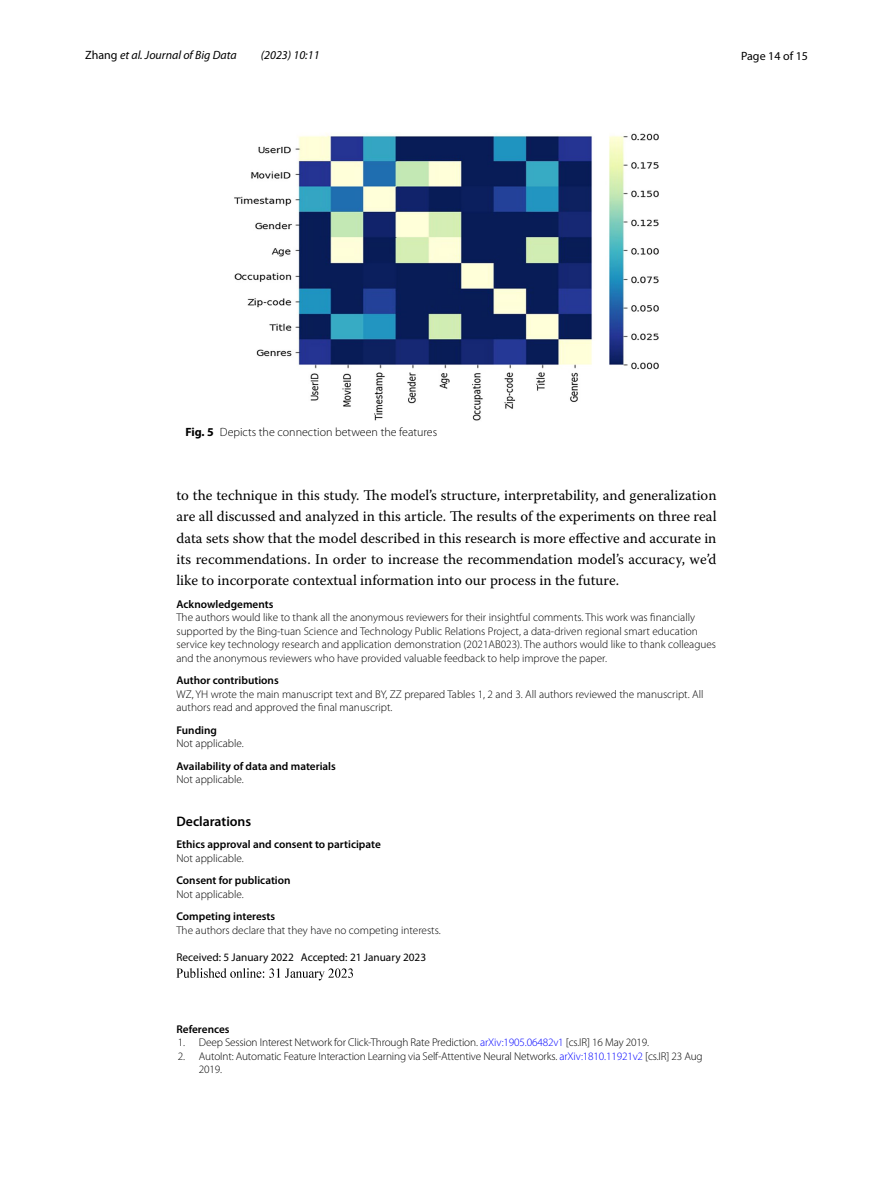
<style>
.page{position:relative;width:893px;height:1187px;background:#fff}
.page>*{position:absolute;margin:0;border:0;box-sizing:border-box;transform-origin:0 0}
.t1{font:14.7px/21.3px "Warnock Pro";color:#000;text-align:justify}
.t2{font:600 13.8px "Myriad Pro";color:#000}
.t3{font:300 12px "Myriad Pro";color:#000}
.t4{font:italic 12px "Myriad Pro";color:#000}
.t5{font:12px "Myriad Pro";color:#000}
.t6{font:300 11.25px/13.5px "Myriad Pro";color:#000}
.t7{font:600 11.25px "Myriad Pro";color:#000}
.t8{font:11.25px "Myriad Pro";color:#000}
.s1{font-style:normal}
.s2{font-weight:700}
.s3{color:#00f}
</style>
<div class="page">
<img style="left:176px;top:968px;width:177px;height:13px">
<img style="left:234px;top:133px;width:425px;height:288px">
<p class="t4" style="left:85px;top:48px;width:153px"><span class="s1">Zhang</span> et al. Journal of Big Data</p>
<p class="t4" style="left:261px;top:48px;width:60px">(2023) 10:11</p>
<p class="t5" style="left:741px;top:48px;width:68px">Page 14 of 15</p>
<p class="t3" style="left:185px;top:426px;width:253px"><span class="s2">Fig. 5</span> Depicts the connection between the features</p>
<p class="t1" style="left:176px;top:484px;width:542px">to the technique in this study. The model’s structure, interpretability, and generalization are all discussed and analyzed in this article. The results of the experiments on three real data sets show that the model described in this research is more effective and accurate in its recommendations. In order to increase the recommendation model’s accuracy, we’d like to incorporate contextual information into our process in the future.</p>
<p class="t7" style="left:176px;top:596px;width:98px">Acknowledgements</p>
<p class="t6" style="left:176px;top:610px;width:541px">The authors would like to thank all the anonymous reviewers for their insightful comments. This work was financially supported by the Bing-tuan Science and Technology Public Relations Project, a data-driven regional smart education service key technology research and application demonstration (2021AB023). The authors would like to thank colleagues and the anonymous reviewers who have provided valuable feedback to help improve the paper.</p>
<p class="t7" style="left:176px;top:673px;width:104px">Author contributions</p>
<p class="t6" style="left:176px;top:687px;width:529px">WZ, YH wrote the main manuscript text and BY, ZZ prepared Tables 1, 2 and 3. All authors reviewed the manuscript. All authors read and approved the final manuscript.</p>
<p class="t7" style="left:176px;top:722px;width:42px">Funding</p>
<p class="t6" style="left:176px;top:736px;width:69px">Not applicable.</p>
<p class="t7" style="left:176px;top:758px;width:161px">Availability of data and materials</p>
<p class="t6" style="left:176px;top:772px;width:69px">Not applicable.</p>
<p class="t2" style="left:176px;top:812px;width:76px">Declarations</p>
<p class="t7" style="left:176px;top:837px;width:206px">Ethics approval and consent to participate</p>
<p class="t6" style="left:176px;top:851px;width:69px">Not applicable.</p>
<p class="t7" style="left:176px;top:873px;width:116px">Consent for publication</p>
<p class="t6" style="left:176px;top:887px;width:69px">Not applicable.</p>
<p class="t7" style="left:176px;top:909px;width:100px">Competing interests</p>
<p class="t6" style="left:176px;top:923px;width:266px">The authors declare that they have no competing interests.</p>
<p class="t8" style="left:176px;top:949px;width:251px">Received: 5 January 2022 Accepted: 21 January 2023</p>
<p class="t7" style="left:176px;top:1021px;width:55px">References</p>
<p class="t6" style="left:178px;top:1036px;width:473px">1. Deep Session Interest Network for Click-Through Rate Prediction. <span class="s3">arXiv:1905.06482v1</span> [cs.IR] 16 May 2019.</p>
<p class="t6" style="left:199px;top:1049px;width:505px;text-indent:-21px">2. AutoInt: Automatic Feature Interaction Learning via Self-Attentive Neural Networks. <span class="s3">arXiv:1810.11921v2</span> [cs.IR] 23 Aug<br>2019.</p>
</div>
